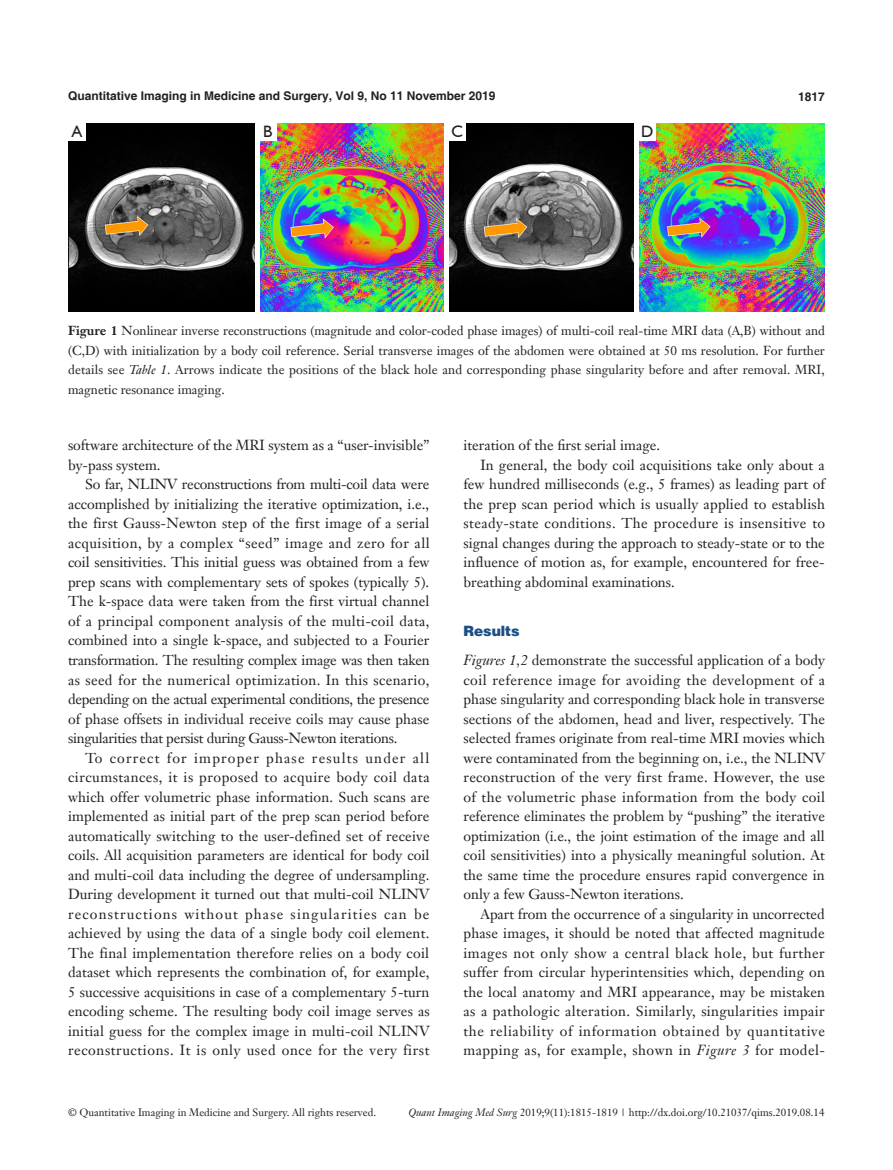
<style>
.page{position:relative;width:893px;height:1170px;background:#fff}
.page>*{position:absolute;margin:0;border:0;box-sizing:border-box;transform-origin:0 0}
.t1{font:16.5px "Humanist 521 BT";color:#231f20}
.t2{font:14.25px/19.5px "Janson Text LT";color:#231f20;text-align:justify}
.t3{font:900 14.25px "Helvetica";color:#1c5085}
.t4{font:12.75px/19.5px "Janson Text LT";color:#231f20;text-align:justify}
.t5{font:700 12px "Helvetica";color:#231f20}
.t6{font:10.5px "Janson Text LT";color:#231f20}
.s1{font-weight:700}
.s2{font-style:italic}
</style>
<div class="page">
<img style="left:69px;top:123px;width:375px;height:188px">
<img style="left:449px;top:123px;width:375px;height:188px">
<hr style="left:255px;top:123px;width:4px;height:188px;background:#fff">
<div style="left:634px;top:123px;width:5px;height:188px;background:#fff"></div>
<div style="left:259px;top:123px;width:17px;height:17px;background:#fff"></div>
<div style="left:449px;top:123px;width:17px;height:17px;background:#fff"></div>
<div style="left:639px;top:123px;width:17px;height:17px;background:#fff"></div>
<div style="left:69px;top:123px;width:17px;height:17px;background:#fff"></div>
<p class="t5" style="left:68px;top:88px;width:429px">Quantitative Imaging in Medicine and Surgery, Vol 9, No 11 November 2019</p>
<p class="t5" style="left:798px;top:89px;width:28px">1817</p>
<p class="t1" style="left:72px;top:121px;width:12px">A</p>
<p class="t1" style="left:263px;top:121px;width:11px">B</p>
<p class="t1" style="left:452px;top:121px;width:13px">C</p>
<p class="t1" style="left:641px;top:121px;width:14px">D</p>
<p class="t4" style="left:68px;top:321px;width:758px"><span class="s1">Figure 1</span> Nonlinear inverse reconstructions (magnitude and color-coded phase images) of multi-coil real-time MRI data (A,B) without and (C,D) with initialization by a body coil reference. Serial transverse images of the abdomen were obtained at 50 ms resolution. For further details see <span class="s2">Table 1</span>. Arrows indicate the positions of the black hole and corresponding phase singularity before and after removal. MRI, magnetic resonance imaging.</p>
<p class="t2" style="left:68px;top:435px;width:363px">software architecture of the MRI system as a “user-invisible” by-pass system.</p>
<p class="t2" style="left:68px;top:474px;width:363px;text-indent:17px">So far, NLINV reconstructions from multi-coil data were accomplished by initializing the iterative optimization, i.e., the first Gauss-Newton step of the first image of a serial acquisition, by a complex “seed” image and zero for all coil sensitivities. This initial guess was obtained from a few prep scans with complementary sets of spokes (typically 5).<br>The k-space data were taken from the first virtual channel of a principal component analysis of the multi-coil data, combined into a single k-space, and subjected to a Fourier transformation. The resulting complex image was then taken as seed for the numerical optimization. In this scenario, depending on the actual experimental conditions, the presence of phase offsets in individual receive coils may cause phase singularities that persist during Gauss-Newton iterations.</p>
<p class="t2" style="left:68px;top:747px;width:363px;text-indent:17px">To correct for improper phase results under all circumstances, it is proposed to acquire body coil data which offer volumetric phase information. Such scans are implemented as initial part of the prep scan period before automatically switching to the user-defined set of receive coils. All acquisition parameters are identical for body coil and multi-coil data including the degree of undersampling.<br>During development it turned out that multi-coil NLINV reconstructions without phase singularities can be achieved by using the data of a single body coil element.<br>The final implementation therefore relies on a body coil dataset which represents the combination of, for example, 5 successive acquisitions in case of a complementary 5-turn encoding scheme. The resulting body coil image serves as initial guess for the complex image in multi-coil NLINV reconstructions. It is only used once for the very first</p>
<p class="t2" style="left:463px;top:435px;width:198px">iteration of the first serial image.</p>
<p class="t2" style="left:463px;top:455px;width:363px;text-indent:17px">In general, the body coil acquisitions take only about a few hundred milliseconds (e.g., 5 frames) as leading part of the prep scan period which is usually applied to establish steady-state conditions. The procedure is insensitive to signal changes during the approach to steady-state or to the influence of motion as, for example, encountered for free&shy;breathing abdominal examinations.</p>
<p class="t3" style="left:463px;top:621px;width:58px">Results</p>
<p class="t2" style="left:463px;top:650px;width:363px"><span class="s2">Figures 1,2</span> demonstrate the successful application of a body coil reference image for avoiding the development of a phase singularity and corresponding black hole in transverse sections of the abdomen, head and liver, respectively. The selected frames originate from real-time MRI movies which were contaminated from the beginning on, i.e., the NLINV reconstruction of the very first frame. However, the use of the volumetric phase information from the body coil reference eliminates the problem by “pushing” the iterative optimization (i.e., the joint estimation of the image and all coil sensitivities) into a physically meaningful solution. At the same time the procedure ensures rapid convergence in only a few Gauss-Newton iterations.</p>
<p class="t2" style="left:463px;top:903px;width:363px;text-indent:17px">Apart from the occurrence of a singularity in uncorrected phase images, it should be noted that affected magnitude images not only show a central black hole, but further suffer from circular hyperintensities which, depending on the local anatomy and MRI appearance, may be mistaken as a pathologic alteration. Similarly, singularities impair the reliability of information obtained by quantitative mapping as, for example, shown in <span class="s2">Figure 3</span> for model-</p>
<p class="t6" style="left:68px;top:1105px;width:310px">© Quantitative Imaging in Medicine and Surgery. All rights reserved.</p>
<p class="t6" style="left:408px;top:1105px;width:418px"><span class="s2">Quant Imaging Med Surg</span> 2019;9(11):1815-1819 | http://dx.doi.org/10.21037/qims.2019.08.14</p>
</div>
